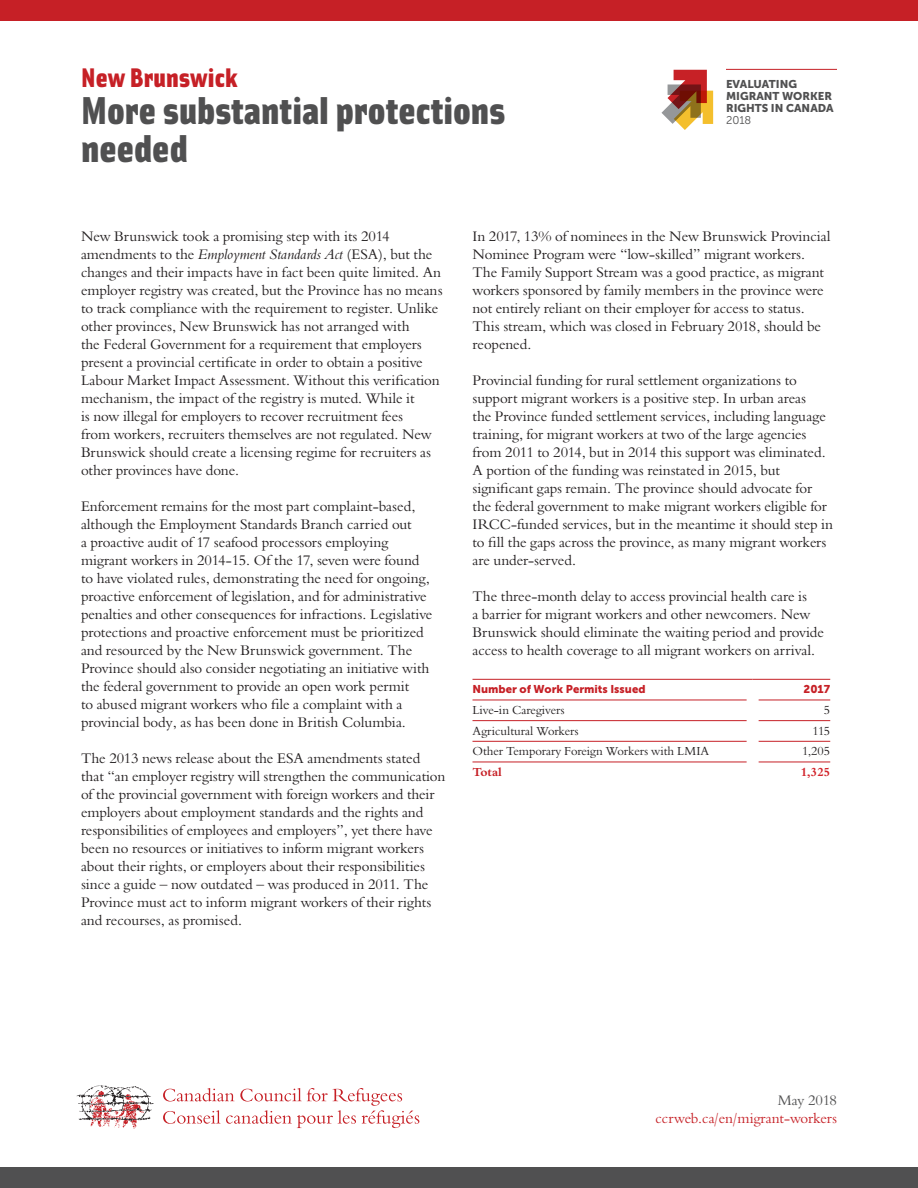
<style>
.page{position:relative;width:918px;height:1188px;background:#fff}
.page>*{position:absolute;margin:0;border:0;box-sizing:border-box;transform-origin:0 0}
.t1{font:900 39px/37.5px "Solex";color:#505051}
.t2{font:900 27px "Solex";letter-spacing:.01em;color:#c62026}
.Copy{font:14.25px/18px "Borgia Pro";color:#231f20}
.t3{font:14.25px "Borgia Pro";color:#c62026}
.t4{font:14.25px "Borgia Pro";letter-spacing:-.02em;color:#505051}
.Copy-LongTextCheat{font:12px "Borgia Pro";color:#231f20}
.Copy-LongTextCheat-2{font:700 12px "Borgia Pro";letter-spacing:-.005em;color:#c62026}
.Copy-LongTextCheat-3{font:700 12px "Borgia Pro";color:#d2232a}
.t5{font:11.25px/12px "Museo Sans 900";color:#505051}
.ReportCard_Subtitles{font:11.25px "Museo Sans 900";color:#c62026}
.t6{font:11.25px "Museo Sans 300";color:#505051}
.s1{font-style:italic}
</style>
<div class="page">
<div style="left:0;top:0;width:918px;height:21px;background:#c62026"></div>
<div style="left:0;top:1167px;width:918px;height:21px;background:#505051"></div>
<hr style="left:726px;top:69px;width:111px;height:1px;background:#c62026">
<svg style="left:661px;top:70px;width:52px;height:60px"></svg>
<svg style="left:163px;top:1088px;width:256px;height:40px"></svg>
<svg style="left:76px;top:1085px;width:78px;height:44px"></svg>
<hr style="left:472px;top:679px;width:281px;height:1px;background:#c62026">
<hr style="left:753px;top:679px;width:77px;height:1px;background:#c62026">
<hr style="left:472px;top:700px;width:275px;height:1px;background:#c62026">
<hr style="left:759px;top:700px;width:71px;height:1px;background:#c62026">
<hr style="left:472px;top:720px;width:275px;height:1px;background:#c62026">
<hr style="left:759px;top:720px;width:71px;height:1px;background:#c62026">
<hr style="left:472px;top:741px;width:275px;height:1px;background:#c62026">
<hr style="left:759px;top:741px;width:71px;height:1px;background:#c62026">
<hr style="left:472px;top:762px;width:275px;height:1px;background:#c62026">
<hr style="left:759px;top:762px;width:71px;height:1px;background:#c62026">
<p class="t2" style="left:81px;top:59px;width:158px">New Brunswick</p>
<p class="t1" style="left:81px;top:90px;width:426px">More substantial protections needed</p>
<p class="t5" style="left:726px;top:78px;width:109px">EVALUATING<br>MIGRANT WORKER<br>RIGHTS IN CANADA</p>
<p class="t6" style="left:726px;top:114px;width:27px">2018</p>
<p class="Copy" style="left:81px;top:227px;width:363px">New Brunswick took a promising step with its 2014 amendments to the <span class="s1">Employment Standards Act</span> (ESA), but the changes and their impacts have in fact been quite limited. An employer registry was created, but the Province has no means to track compliance with the requirement to register. Unlike other provinces, New Brunswick has not arranged with<br>the Federal Government for a requirement that employers present a provincial certificate in order to obtain a positive Labour Market Impact Assessment. Without this verification mechanism, the impact of the registry is muted. While it<br>is now illegal for employers to recover recruitment fees<br>from workers, recruiters themselves are not regulated. New Brunswick should create a licensing regime for recruiters as other provinces have done.</p>
<p class="Copy" style="left:81px;top:497px;width:353px">Enforcement remains for the most part complaint-based, although the Employment Standards Branch carried out<br>a proactive audit of 17 seafood processors employing migrant workers in 2014-15. Of the 17, seven were found to have violated rules, demonstrating the need for ongoing, proactive enforcement of legislation, and for administrative penalties and other consequences for infractions. Legislative protections and proactive enforcement must be prioritized and resourced by the New Brunswick government. The Province should also consider negotiating an initiative with the federal government to provide an open work permit<br>to abused migrant workers who file a complaint with a provincial body, as has been done in British Columbia.</p>
<p class="Copy" style="left:81px;top:749px;width:366px">The 2013 news release about the ESA amendments stated that “an employer registry will strengthen the communication of the provincial government with foreign workers and their employers about employment standards and the rights and responsibilities of employees and employers”, yet there have been no resources or initiatives to inform migrant workers about their rights, or employers about their responsibilities since a guide – now outdated – was produced in 2011. The Province must act to inform migrant workers of their rights and recourses, as promised.</p>
<p class="Copy" style="left:472px;top:227px;width:359px">In 2017, 13% of nominees in the New Brunswick Provincial Nominee Program were “low-skilled” migrant workers.<br>The Family Support Stream was a good practice, as migrant workers sponsored by family members in the province were not entirely reliant on their employer for access to status.<br>This stream, which was closed in February 2018, should be reopened.</p>
<p class="Copy" style="left:472px;top:371px;width:362px">Provincial funding for rural settlement organizations to support migrant workers is a positive step. In urban areas<br>the Province funded settlement services, including language training, for migrant workers at two of the large agencies from 2011 to 2014, but in 2014 this support was eliminated.<br>A portion of the funding was reinstated in 2015, but significant gaps remain. The province should advocate for the federal government to make migrant workers eligible for IRCC-funded services, but in the meantime it should step in to fill the gaps across the province, as many migrant workers are under-served.</p>
<p class="Copy" style="left:472px;top:587px;width:353px">The three-month delay to access provincial health care is<br>a barrier for migrant workers and other newcomers. New Brunswick should eliminate the waiting period and provide access to health coverage to all migrant workers on arrival.</p>
<p class="ReportCard_Subtitles" style="left:472px;top:683px;width:175px">Number of Work Permits Issued</p>
<p class="ReportCard_Subtitles" style="left:804px;top:683px;width:28px">2017</p>
<p class="Copy-LongTextCheat" style="left:472px;top:703px;width:94px">Live-in Caregivers</p>
<p class="Copy-LongTextCheat" style="left:824px;top:703px;width:8px">5</p>
<p class="Copy-LongTextCheat" style="left:472px;top:723px;width:108px">Agricultural Workers</p>
<p class="Copy-LongTextCheat" style="left:813px;top:723px;width:19px">115</p>
<p class="Copy-LongTextCheat" style="left:472px;top:744px;width:238px">Other Temporary Foreign Workers with LMIA</p>
<p class="Copy-LongTextCheat" style="left:802px;top:744px;width:30px">1,205</p>
<p class="Copy-LongTextCheat-2" style="left:472px;top:765px;width:31px">Total</p>
<p class="Copy-LongTextCheat-3" style="left:801px;top:765px;width:31px">1,325</p>
<p class="t4" style="left:778px;top:1091px;width:61px">May 2018</p>
<p class="t3" style="left:656px;top:1109px;width:183px">ccrweb.ca/en/migrant-workers</p>
</div>
